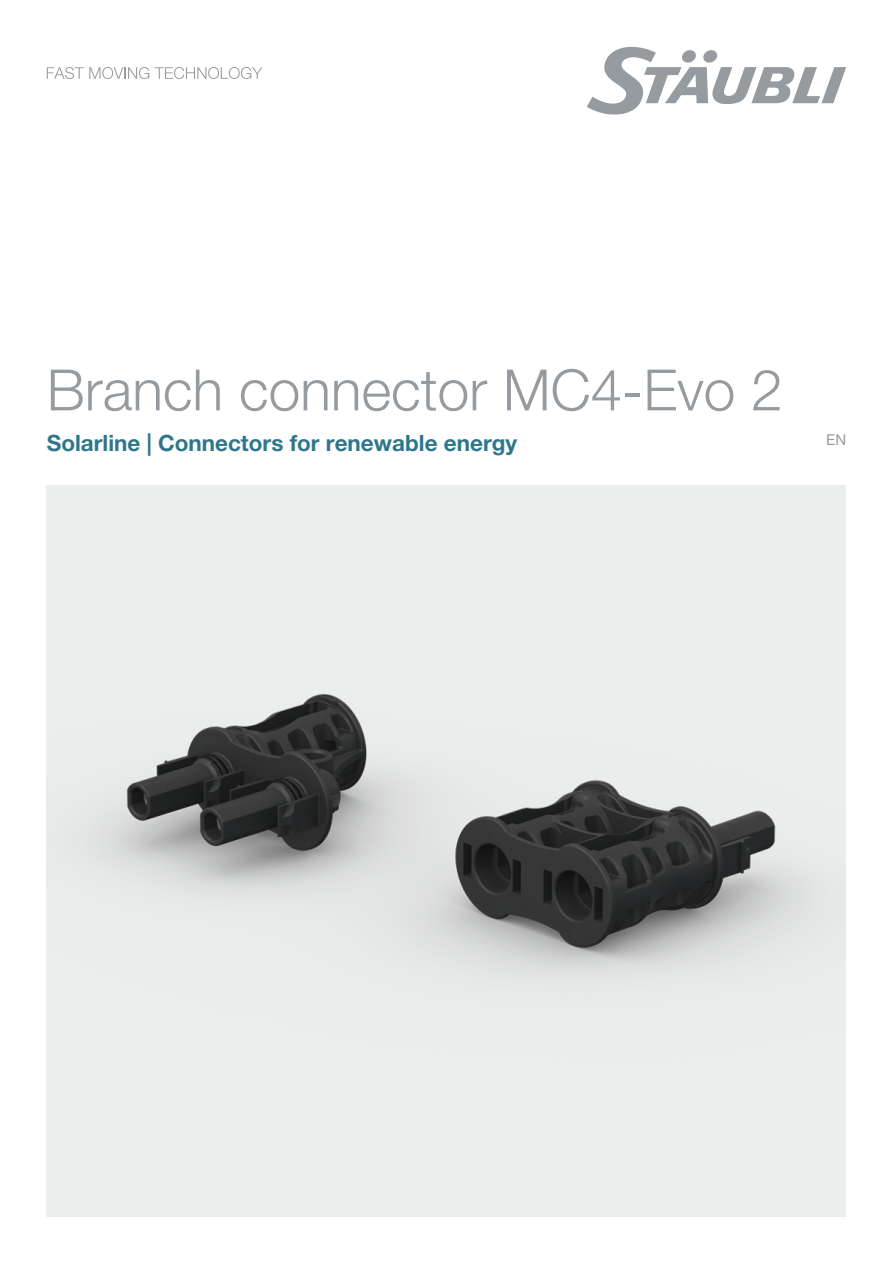
<style>
.page{position:relative;width:893px;height:1263px;background:#fff}
.page>*{position:absolute;margin:0;border:0;box-sizing:border-box;transform-origin:0 0}
.Headline_Title_neutr{font:300 57px "Helvetica Neue LTW1 G";color:#969b9f}
.Subline_Title_neutra{font:700 22.5px "Helvetica Neue LTW1 G";color:#30768a}
.Language_Indication{font:15px "Helvetica Neue LTW1 G";color:#969b9f}
</style>
<div class="page">
<svg style="left:587px;top:47px;width:259px;height:68px"></svg>
<svg style="left:47px;top:67px;width:102px;height:12px"></svg>
<svg style="left:155px;top:67px;width:107px;height:12px"></svg>
<img style="left:47px;top:485px;width:799px;height:731px">
<p class="Headline_Title_neutr" style="left:47px;top:355px;width:738px">Branch connector MC4-Evo 2</p>
<p class="Subline_Title_neutra" style="left:47px;top:429px;width:472px">Solarline | Connectors for renewable energy</p>
<p class="Language_Indication" style="left:826px;top:431px;width:21px">EN</p>
</div>
